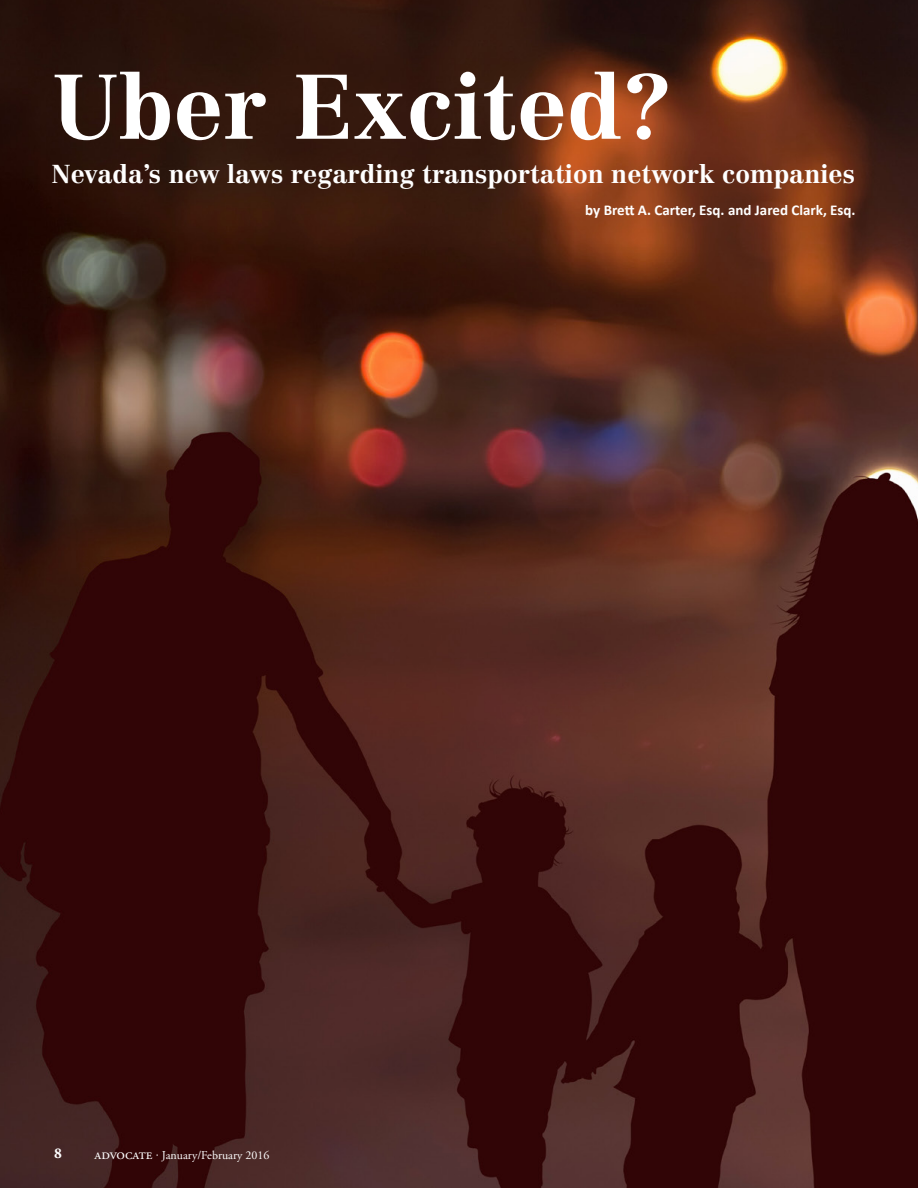
<style>
.page{position:relative;width:918px;height:1188px;background:#fff}
.page>*{position:absolute;margin:0;border:0;box-sizing:border-box;transform-origin:0 0}
.t1{font:700 90px "Centennial LT Std";color:#fff}
.t2{font:700 25.5px "Centennial LT Std";color:#fff}
.t3{font:700 15px "Calibri";color:#fff}
.t4{font:700 15px "Adobe Garamond Pro";color:#fff}
.t5{font:12px "Adobe Garamond Pro";color:#fff}
.s1{font-size:15px}
</style>
<div class="page">
<img style="left:0;top:0;width:918px;height:1188px">
<h1 class="t1" style="left:52px;top:53px;width:623px">Uber Excited?</h1>
<p class="t2" style="left:52px;top:159px;width:805px">Nevada’s new laws regarding transportation network companies</p>
<p class="t3" style="left:585px;top:200px;width:272px">by Brett A. Carter, Esq. and Jared Clark, Esq.</p>
<p class="t4" style="left:54px;top:1145px;width:9px">8</p>
<p class="t5" style="left:94px;top:1148px;width:177px"><span class="s1">advocate</span> · January/February 2016</p>
</div>
